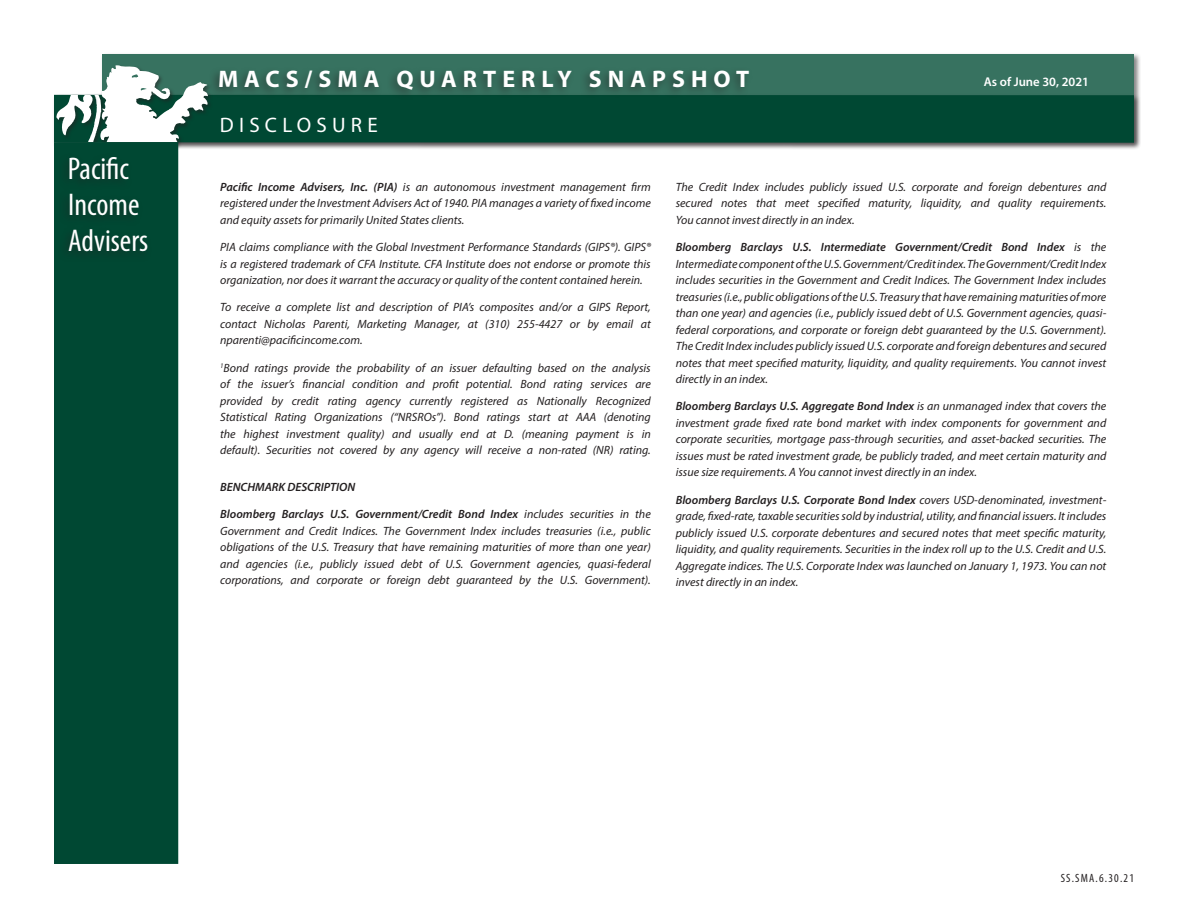
<style>
.page{position:relative;width:1188px;height:918px;background:#fff}
.page>*{position:absolute;margin:0;border:0;box-sizing:border-box;transform-origin:0 0}
.t1{font:condensed 31.5px "Myriad Pro";color:#fff}
.t2{font:700 24px "Myriad Pro";letter-spacing:.25em;color:#fff}
.t3{font:21px "Myriad Pro";letter-spacing:.25em;color:#fff}
.t4{font:600 12.75px "Myriad Pro";color:#fff}
.t5{font:italic 12px/16.5px "Myriad Pro";color:#231f20;text-align:justify}
.t6{font:italic 600 12px "Myriad Pro";color:#231f20}
.t7{font:condensed 12px "Myriad Pro";letter-spacing:.1em;color:#231f20}
.s1{font-weight:600}
</style>
<div class="page">
<div style="left:101px;top:52px;width:1040px;height:98px;background:#231f20;opacity:.55"></div>
<div style="left:103px;top:55px;width:1031px;height:87px;background:#377260"></div>
<div style="left:52px;top:93px;width:1089px;height:57px;background:#231f20;opacity:.55"></div>
<div style="left:54px;top:95px;width:1080px;height:48px;background:#004833"></div>
<div style="left:208px;top:66px;width:545px;height:35px;background:#231f20;opacity:.55"></div>
<div style="left:55px;top:94px;width:43px;height:47px;background:#004833"></div>
<div style="left:99px;top:64px;width:115px;height:84px;background:#231f20;opacity:.55"></div>
<svg style="left:56px;top:65px;width:152px;height:77px"></svg>
<div style="left:54px;top:142px;width:124px;height:722px;background:#004833"></div>
<p class="t1" style="left:68px;top:150px;width:63px">Pacific</p>
<p class="t1" style="left:68px;top:186px;width:73px">Income</p>
<p class="t1" style="left:68px;top:222px;width:82px">Advisers</p>
<p class="t2" style="left:218px;top:63px;width:533px">MACS/SMA QUARTERLY SNAPSHOT</p>
<p class="t4" style="left:984px;top:74px;width:107px">As of June 30, 2021</p>
<p class="t3" style="left:220px;top:112px;width:159px">DISCLOSURE</p>
<p class="t5" style="left:220px;top:178px;width:432px"><span class="s1">Pacific Income Advisers, Inc. (PIA)</span> is an autonomous investment management firm registered under the Investment Advisers Act of 1940. PIA manages a variety of fixed income and equity assets for primarily United States clients.</p>
<p class="t5" style="left:220px;top:239px;width:432px">PIA claims compliance with the Global Investment Performance Standards (GIPS®). GIPS® is a registered trademark of CFA Institute. CFA Institute does not endorse or promote this organization, nor does it warrant the accuracy or quality of the content contained herein.</p>
<p class="t5" style="left:220px;top:299px;width:432px">To receive a complete list and description of PIA’s composites and/or a GIPS Report, contact Nicholas Parenti, Marketing Manager, at (310) 255-4427 or by email at nparenti@pacificincome.com.</p>
<p class="t5" style="left:220px;top:359px;width:432px"><sup>1</sup>Bond ratings provide the probability of an issuer defaulting based on the analysis of the issuer’s financial condition and profit potential. Bond rating services are provided by credit rating agency currently registered as Nationally Recognized Statistical Rating Organizations (“NRSROs”). Bond ratings start at AAA (denoting the highest investment quality) and usually end at D. (meaning payment is in default). Securities not covered by any agency will receive a non-rated (NR) rating.</p>
<p class="t6" style="left:220px;top:479px;width:137px">BENCHMARK DESCRIPTION</p>
<p class="t5" style="left:220px;top:506px;width:432px"><span class="s1">Bloomberg Barclays U.S. Government/Credit Bond Index</span> includes securities in the Government and Credit Indices. The Government Index includes treasuries (i.e., public obligations of the U.S. Treasury that have remaining maturities of more than one year) and agencies (i.e., publicly issued debt of U.S. Government agencies, quasi-federal corporations, and corporate or foreign debt guaranteed by the U.S. Government).</p>
<p class="t5" style="left:676px;top:178px;width:432px">The Credit Index includes publicly issued U.S. corporate and foreign debentures and secured notes that meet specified maturity, liquidity, and quality requirements.<br>You cannot invest directly in an index.</p>
<p class="t5" style="left:676px;top:239px;width:432px"><span class="s1">Bloomberg Barclays U.S. Intermediate Government/Credit Bond Index</span> is the Intermediate component of the U.S. Government/Credit index. The Government/Credit Index includes securities in the Government and Credit Indices. The Government Index includes treasuries (i.e., public obligations of the U.S. Treasury that have remaining maturities of more than one year) and agencies (i.e., publicly issued debt of U.S. Government agencies, quasi&shy;federal corporations, and corporate or foreign debt guaranteed by the U.S. Government).<br>The Credit Index includes publicly issued U.S. corporate and foreign debentures and secured notes that meet specified maturity, liquidity, and quality requirements. You cannot invest directly in an index.</p>
<p class="t5" style="left:676px;top:398px;width:432px"><span class="s1">Bloomberg Barclays U.S. Aggregate Bond Index</span> is an unmanaged index that covers the investment grade fixed rate bond market with index components for government and corporate securities, mortgage pass-through securities, and asset-backed securities. The issues must be rated investment grade, be publicly traded, and meet certain maturity and issue size requirements. A You cannot invest directly in an index.</p>
<p class="t5" style="left:676px;top:491px;width:432px"><span class="s1">Bloomberg Barclays U.S. Corporate Bond Index</span> covers USD-denominated, investment&shy;grade, fixed-rate, taxable securities sold by industrial, utility, and financial issuers. It includes publicly issued U.S. corporate debentures and secured notes that meet specific maturity, liquidity, and quality requirements. Securities in the index roll up to the U.S. Credit and U.S.<br>Aggregate indices. The U.S. Corporate Index was launched on January 1, 1973. You can not invest directly in an index.</p>
<p class="t7" style="left:1061px;top:871px;width:75px">SS.SMA.6.30.21</p>
</div>
